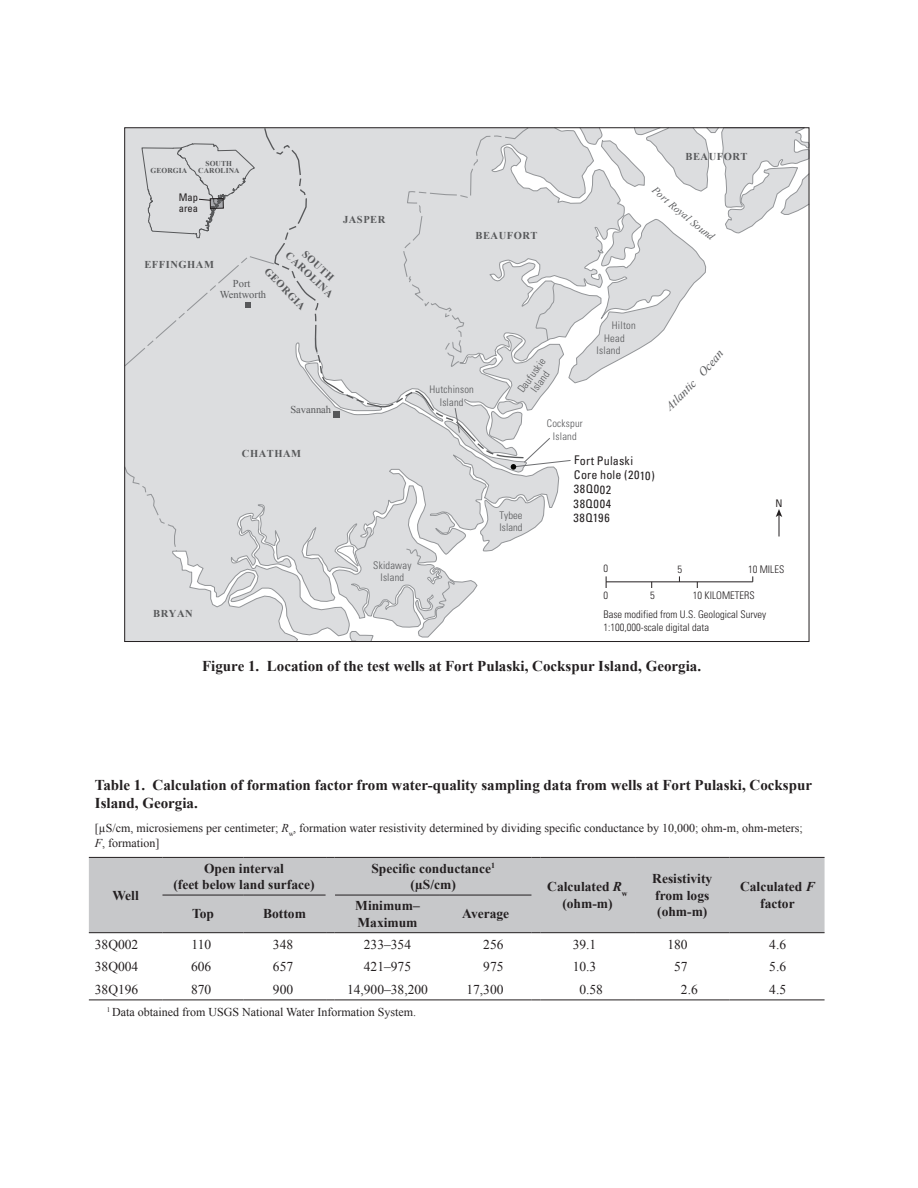
<style>
.page{position:relative;width:918px;height:1188px;background:#fff}
.page>*{position:absolute;margin:0;border:0;box-sizing:border-box;transform-origin:0 0}
.t1{font:700 15px/18px "Times New Roman";color:#231f20}
.t2{font:700 13.5px/16.5px "Times New Roman";color:#231f20;text-align:center}
.t3{font:13.5px "Times New Roman";color:#231f20}
.t4{font:12px/15px "Times New Roman";color:#231f20}
.t5{font:condensed 12px/14.4px "Univers";color:#231f20}
.t6{font:300 condensed 10.5px/12.6px "Univers";color:#231f20}
.t7{font:300 condensed 10.5px/12.6px "Univers";letter-spacing:.02em;color:#57585a;text-align:center}
.t8{font:700 10.5px "Times New Roman";letter-spacing:.05em;color:#57585a}
.t9{font:10.5px/10.5px "Times New Roman";color:#57585a;text-align:center}
.t10{font:italic 10.5px "Times New Roman";color:#57585a}
.t11{font:300 condensed 10.5px/12px "Univers";color:#57585a}
.t12{font:condensed 10.5px/10.5px "Univers";color:#231f20}
.t13{font:700 7.5px "Times New Roman";letter-spacing:.005em;color:#57585a}
.s1{font-style:italic}
</style>
<div class="page">
<div style="left:89px;top:858px;width:736px;height:74px;background:#c7c8ca"></div>
<hr style="left:89px;top:857px;width:73px;height:1px;background:#231f20">
<hr style="left:162px;top:857px;width:82px;height:1px;background:#231f20">
<hr style="left:244px;top:857px;width:82px;height:1px;background:#231f20">
<hr style="left:334px;top:857px;width:106px;height:1px;background:#231f20">
<hr style="left:440px;top:857px;width:91px;height:1px;background:#231f20">
<hr style="left:540px;top:857px;width:95px;height:1px;background:#231f20">
<hr style="left:635px;top:857px;width:95px;height:1px;background:#231f20">
<hr style="left:730px;top:857px;width:95px;height:1px;background:#231f20">
<hr style="left:162px;top:895px;width:82px;height:1px;background:#231f20">
<hr style="left:244px;top:895px;width:82px;height:1px;background:#231f20">
<hr style="left:335px;top:895px;width:105px;height:1px;background:#231f20">
<hr style="left:440px;top:895px;width:91px;height:1px;background:#231f20">
<hr style="left:89px;top:932px;width:73px;height:1px;background:#231f20">
<hr style="left:162px;top:932px;width:82px;height:1px;background:#231f20">
<hr style="left:244px;top:932px;width:82px;height:1px;background:#231f20">
<hr style="left:334px;top:932px;width:106px;height:1px;background:#231f20">
<hr style="left:440px;top:932px;width:91px;height:1px;background:#231f20">
<hr style="left:540px;top:932px;width:95px;height:1px;background:#231f20">
<hr style="left:635px;top:932px;width:95px;height:1px;background:#231f20">
<hr style="left:730px;top:932px;width:95px;height:1px;background:#231f20">
<hr style="left:89px;top:1000px;width:73px;height:1px;background:#231f20">
<hr style="left:162px;top:1000px;width:82px;height:1px;background:#231f20">
<hr style="left:244px;top:1000px;width:82px;height:1px;background:#231f20">
<hr style="left:334px;top:1000px;width:106px;height:1px;background:#231f20">
<hr style="left:440px;top:1000px;width:91px;height:1px;background:#231f20">
<hr style="left:540px;top:1000px;width:95px;height:1px;background:#231f20">
<hr style="left:635px;top:1000px;width:95px;height:1px;background:#231f20">
<hr style="left:730px;top:1000px;width:95px;height:1px;background:#231f20">
<div style="left:126px;top:129px;width:46px;height:511px;background:#dcdddf"></div>
<svg style="left:172px;top:129px;width:453px;height:511px"></svg>
<div style="left:126px;top:465px;width:52px;height:87px;background:#dcdddf"></div>
<svg style="left:332px;top:485px;width:213px;height:155px"></svg>
<svg style="left:239px;top:514px;width:53px;height:54px;background:#d4d5d7"></svg>
<div style="left:263px;top:129px;width:140px;height:330px;background:#dcdddf"></div>
<div style="left:333px;top:412px;width:7px;height:6px;background:#57585a"></div>
<div style="left:126px;top:255px;width:149px;height:113px;background:#dcdddf"></div>
<hr style="left:606px;top:581px;width:147px;height:1px;background:#231f20">
<svg style="left:606px;top:576px;width:1px;height:12px"></svg>
<svg style="left:776px;top:509px;width:6px;height:28px"></svg>
<svg style="left:141px;top:143px;width:114px;height:96px;background:#d4d5d7"></svg>
<div style="left:210px;top:198px;width:14px;height:11px;border:1px solid #231f20"></div>
<svg style="left:403px;top:127px;width:407px;height:346px"></svg>
<p class="t13" style="left:205px;top:158px;width:28px">SOUTH</p>
<p class="t13" style="left:151px;top:166px;width:38px">GEORGIA</p>
<p class="t13" style="left:198px;top:166px;width:43px">CAROLINA</p>
<p class="t12" style="left:179px;top:192px;width:21px">Map area</p>
<p class="t8" style="left:343px;top:212px;width:44px">JASPER</p>
<p class="t8" style="left:309px;top:247px;width:40px;rotate:43deg">SOUTH</p>
<p class="t8" style="left:292px;top:249px;width:62px;rotate:43deg">CAROLINA</p>
<p class="t8" style="left:144px;top:257px;width:71px">EFFINGHAM</p>
<p class="t8" style="left:272px;top:264px;width:55px;rotate:46deg">GEORGIA</p>
<p class="t9" style="left:220px;top:279px;width:48px">Port<br>Wentworth</p>
<p class="t9" style="left:290px;top:404px;width:42px">Savannah</p>
<p class="t8" style="left:242px;top:446px;width:61px">CHATHAM</p>
<p class="t8" style="left:153px;top:606px;width:41px">BRYAN</p>
<p class="t7" style="left:373px;top:559px;width:40px">Skidaway<br>Island</p>
<p class="t8" style="left:476px;top:228px;width:64px">BEAUFORT</p>
<p class="t8" style="left:686px;top:149px;width:64px">BEAUFORT</p>
<p class="t10" style="left:658px;top:183px;width:21px;rotate:41deg">Port</p>
<p class="t10" style="left:675px;top:197px;width:27px;rotate:40deg">Royal</p>
<p class="t10" style="left:697px;top:215px;width:23px;rotate:39deg">Soun</p>
<p class="t7" style="left:429px;top:383px;width:46px">Hutchinson<br>Island</p>
<p class="t7" style="left:516px;top:388px;width:41px;line-height:10.5px;rotate:-54deg">Daufuskie<br>Island</p>
<p class="t7" style="left:547px;top:417px;width:37px">Cockspur<br>Island</p>
<p class="t7" style="left:612px;top:319px;width:25px">Hilton</p>
<p class="t7" style="left:604px;top:332px;width:22px">Head</p>
<p class="t7" style="left:597px;top:344px;width:25px">Island</p>
<p class="t11" style="left:500px;top:510px;width:24px">Tybee<br>Island</p>
<p class="t5" style="left:574px;top:453px;width:82px;rotate:1deg">Fort Pulaski<br>Core hole (2010)<br>38Q002<br>38Q004<br>38Q196</p>
<p class="t12" style="left:776px;top:497px;width:9px">N</p>
<p class="t6" style="left:604px;top:562px;width:6px">0</p>
<p class="t6" style="left:677px;top:563px;width:6px">5</p>
<p class="t6" style="left:748px;top:563px;width:38px">10 MILES</p>
<p class="t6" style="left:604px;top:589px;width:6px">0</p>
<p class="t6" style="left:650px;top:589px;width:6px">5</p>
<p class="t6" style="left:693px;top:589px;width:63px">10 KILOMETERS</p>
<p class="t6" style="left:604px;top:608px;width:164px">Base modified from U.S. Geological Survey<br>1:100,000-scale digital data</p>
<p class="t1" style="left:202px;top:656px;width:501px">Figure 1. Location of the test wells at Fort Pulaski, Cockspur Island, Georgia.</p>
<p class="t1" style="left:95px;top:776px;width:719px">Table 1. Calculation of formation factor from water-quality sampling data from wells at Fort Pulaski, Cockspur<br>Island, Georgia.</p>
<p class="t4" style="left:95px;top:820px;width:710px">[µS/cm, microsiemens per centimeter; <span class="s1">R</span><sub>w</sub>, formation water resistivity determined by dividing specific conductance by 10,000; ohm-m, ohm-meters;<br><span class="s1">F</span>, formation]</p>
<p class="t2" style="left:113px;top:887px;width:28px">Well</p>
<p class="t2" style="left:173px;top:859px;width:143px">Open interval<br>(feet below land surface)</p>
<p class="t2" style="left:371px;top:859px;width:125px">Specific conductance<sup>1 </sup>(µS/cm)</p>
<p class="t2" style="left:192px;top:905px;width:24px">Top</p>
<p class="t2" style="left:263px;top:905px;width:44px">Bottom</p>
<p class="t2" style="left:355px;top:897px;width:66px;text-align:left">Minimum–<br>Maximum</p>
<p class="t2" style="left:462px;top:905px;width:48px">Average</p>
<p class="t2" style="left:547px;top:878px;width:82px">Calculated <span class="s1">R</span><sub>w </sub>(ohm-m)</p>
<p class="t2" style="left:652px;top:870px;width:61px;text-align:left">Resistivity from logs (ohm-m)</p>
<p class="t2" style="left:740px;top:878px;width:76px">Calculated <span class="s1">F </span>factor</p>
<p class="t3" style="left:95px;top:935px;width:45px">38Q002</p>
<p class="t3" style="left:192px;top:935px;width:21px">110</p>
<p class="t3" style="left:273px;top:935px;width:22px">348</p>
<p class="t3" style="left:364px;top:935px;width:49px">233–354</p>
<p class="t3" style="left:483px;top:935px;width:22px">256</p>
<p class="t3" style="left:573px;top:935px;width:25px">39.1</p>
<p class="t3" style="left:667px;top:935px;width:22px">180</p>
<p class="t3" style="left:769px;top:935px;width:18px">4.6</p>
<p class="t3" style="left:95px;top:958px;width:45px">38Q004</p>
<p class="t3" style="left:191px;top:958px;width:22px">606</p>
<p class="t3" style="left:273px;top:958px;width:22px">657</p>
<p class="t3" style="left:364px;top:958px;width:49px">421–975</p>
<p class="t3" style="left:483px;top:958px;width:22px">975</p>
<p class="t3" style="left:573px;top:958px;width:25px">10.3</p>
<p class="t3" style="left:674px;top:958px;width:15px">57</p>
<p class="t3" style="left:769px;top:958px;width:18px">5.6</p>
<p class="t3" style="left:95px;top:980px;width:45px">38Q196</p>
<p class="t3" style="left:191px;top:980px;width:22px">870</p>
<p class="t3" style="left:273px;top:980px;width:22px">900</p>
<p class="t3" style="left:347px;top:980px;width:82px">14,900–38,200</p>
<p class="t3" style="left:466px;top:980px;width:39px">17,300</p>
<p class="t3" style="left:579px;top:980px;width:25px">0.58</p>
<p class="t3" style="left:681px;top:980px;width:18px">2.6</p>
<p class="t3" style="left:769px;top:980px;width:18px">4.5</p>
<p class="t4" style="left:107px;top:1005px;width:311px"><sup>1</sup> Data obtained from USGS National Water Information System.</p>
</div>
